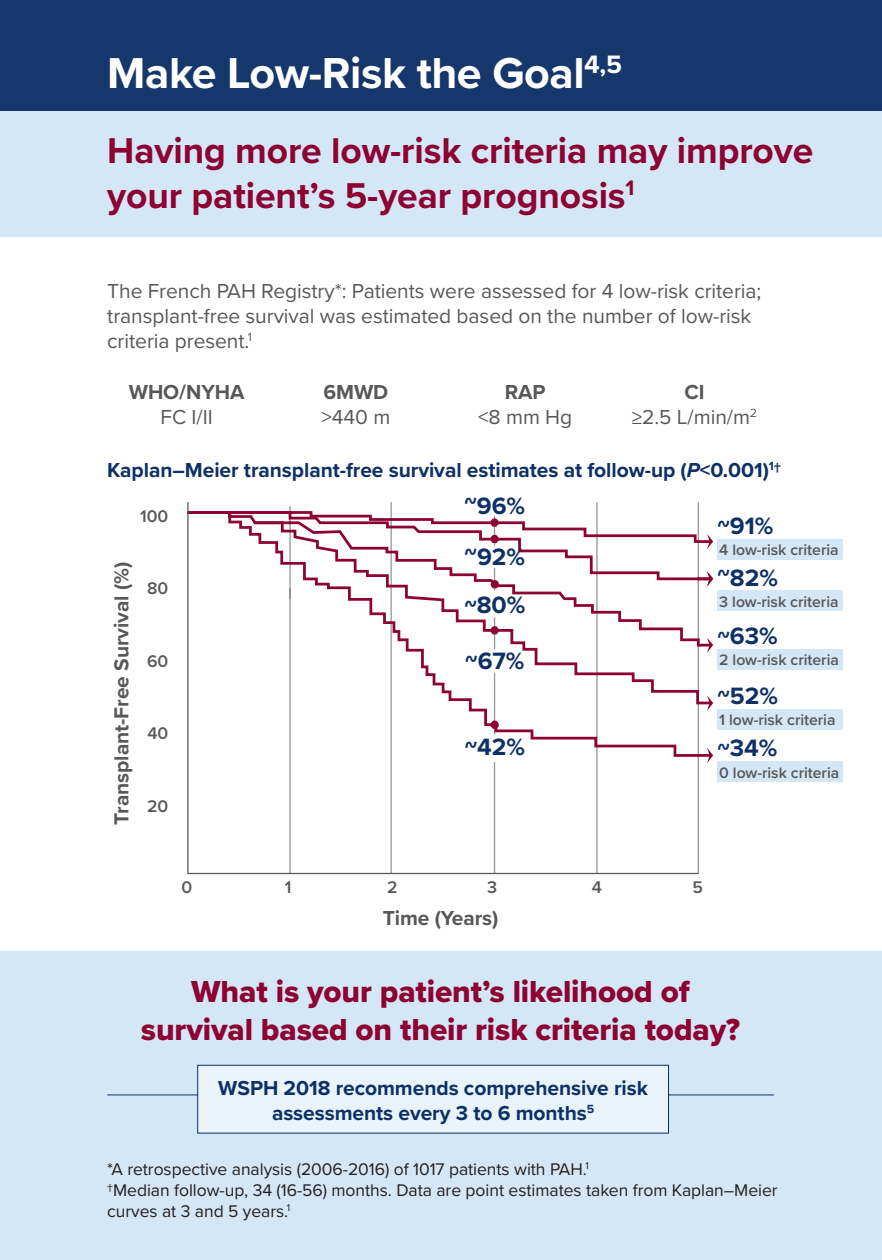
<style>
.page{position:relative;width:882px;height:1260px;background:#fff}
.page>*{position:absolute;margin:0;border:0;box-sizing:border-box;transform-origin:0 0}
.t1{font:700 44.8px "Proxima Nova";letter-spacing:-.01em;color:#fff}
.t2{font:700 37.27px/44.6px "Proxima Nova";letter-spacing:-.005em;color:#8d0233}
.t3{font:31.5px/37.8px "Proxima Nova Extrabld";letter-spacing:-.005em;color:#8d0233;text-align:center}
.t4{font:700 24.5px/52.3px "Proxima Nova";letter-spacing:-.005em;color:#0d3166}
.t5{font:21px/25.2px "Proxima Nova";letter-spacing:-.005em;color:#57585a}
.t6{font:700 21px/25.2px "Proxima Nova";letter-spacing:-.005em;color:#0d3166;text-align:center}
.t7{font:700 21px "Proxima Nova";letter-spacing:-.005em;color:#57585a}
.t8{font:17.5px/21px "Proxima Nova";letter-spacing:-.005em;color:#231f20}
.t9{font:600 17.5px "Proxima Nova";letter-spacing:-.005em;color:#57585a}
.t10{font:600 15.75px "Proxima Nova";letter-spacing:-.005em;color:#57585a}
.s1{font-weight:700}
.s2{font-style:italic}
</style>
<div class="page">
<div style="left:0;top:0;width:882px;height:236px;background:#d4e7f6"></div>
<div style="left:0;top:952px;width:881px;height:308px;background:#d4e7f6"></div>
<div style="left:0;top:0;width:882px;height:110px;background:#16376b"></div>
<hr style="left:107px;top:1095px;width:667px;height:1px;background:#0d3166">
<div style="left:198px;top:1065px;width:471px;height:68px;background:#e9f3fa"></div>
<div style="left:197px;top:1065px;width:472px;height:69px;border:1px solid #0d3166"></div>
<hr style="left:698px;top:502px;width:1px;height:372px;background:#939598">
<hr style="left:494px;top:762px;width:1px;height:112px;background:#939598">
<hr style="left:289px;top:588px;width:2px;height:285px;background:#939598">
<hr style="left:596px;top:502px;width:2px;height:371px;background:#939598">
<hr style="left:391px;top:502px;width:1px;height:371px;background:#939598">
<svg style="left:707px;top:758px;width:4px;height:5px"></svg>
<svg style="left:189px;top:510px;width:524px;height:248px"></svg>
<svg style="left:252px;top:520px;width:461px;height:186px"></svg>
<svg style="left:707px;top:696px;width:6px;height:15px"></svg>
<svg style="left:491px;top:580px;width:8px;height:9px"></svg>
<svg style="left:491px;top:626px;width:8px;height:9px"></svg>
<div style="left:717px;top:539px;width:126px;height:20px;background:#d4e7f6"></div>
<div style="left:717px;top:590px;width:126px;height:20px;background:#d4e7f6"></div>
<div style="left:717px;top:649px;width:126px;height:20px;background:#d4e7f6"></div>
<div style="left:717px;top:709px;width:126px;height:20px;background:#d4e7f6"></div>
<div style="left:717px;top:761px;width:126px;height:20px;background:#d4e7f6"></div>
<hr style="left:188px;top:873px;width:510px;height:1px;background:#57585a">
<hr style="left:187px;top:502px;width:2px;height:372px;background:#57585a">
<h1 class="t1" style="left:107px;top:39px;width:516px">Make Low-Risk the Goal<sup>4,5</sup></h1>
<h2 class="t2" style="left:107px;top:127px;width:708px">Having more low-risk criteria may improve your patient’s 5-year prognosis<sup>1</sup></h2>
<p class="t5" style="left:107px;top:277px;width:656px">The French PAH Registry*: Patients were assessed for 4 low-risk criteria; transplant-free survival was estimated based on the number of low-risk criteria present.<sup>1</sup></p>
<p class="t7" style="left:129px;top:376px;width:117px">WHO/NYHA</p>
<p class="t5" style="left:161px;top:403px;width:54px">FC I/II</p>
<p class="t5" style="left:632px;top:378px;width:127px;text-align:center"><span class="s1">CI<br></span>≥2.5 L/min/m<sup>2</sup></p>
<p class="t7" style="left:323px;top:376px;width:66px">6MWD</p>
<p class="t5" style="left:322px;top:403px;width:70px">&gt;440 m</p>
<p class="t7" style="left:505px;top:376px;width:42px">RAP</p>
<p class="t5" style="left:478px;top:403px;width:96px">&lt;8 mm Hg</p>
<p class="t6" style="left:107px;top:457px;width:675px">Kaplan–Meier transplant-free survival estimates at follow-up (<span class="s2">P</span>&lt;0.001)<sup>1</sup>†</p>
<p class="t9" style="left:140px;top:503px;width:30px">100</p>
<p class="t7" style="left:106px;top:825px;width:264px;rotate:-90deg">Transplant-Free Survival (%)</p>
<p class="t9" style="left:147px;top:575px;width:23px">80</p>
<p class="t9" style="left:147px;top:648px;width:23px">60</p>
<p class="t9" style="left:148px;top:720px;width:22px">40</p>
<p class="t9" style="left:147px;top:793px;width:23px">20</p>
<p class="t4" style="left:465px;top:479px;width:62px">~96%</p>
<p class="t4" style="left:465px;top:530px;width:62px">~92%</p>
<p class="t4" style="left:464px;top:578px;width:62px">~80%</p>
<p class="t4" style="left:465px;top:634px;width:61px">~67%</p>
<p class="t4" style="left:465px;top:720px;width:62px">~42%</p>
<p class="t4" style="left:718px;top:499px;width:57px">~91%</p>
<p class="t10" style="left:719px;top:538px;width:121px">4 low-risk criteria</p>
<p class="t4" style="left:718px;top:551px;width:62px">~82%</p>
<p class="t10" style="left:719px;top:590px;width:121px">3 low-risk criteria</p>
<p class="t4" style="left:718px;top:609px;width:62px">~63%</p>
<p class="t10" style="left:719px;top:648px;width:121px">2 low-risk criteria</p>
<p class="t4" style="left:718px;top:669px;width:62px">~52% ~34%</p>
<p class="t10" style="left:719px;top:708px;width:118px">1 low-risk criteria</p>
<p class="t10" style="left:719px;top:761px;width:121px">0 low-risk criteria</p>
<p class="t9" style="left:182px;top:874px;width:12px">0</p>
<p class="t9" style="left:285px;top:874px;width:8px">1</p>
<p class="t9" style="left:387px;top:874px;width:12px">2</p>
<p class="t9" style="left:487px;top:874px;width:12px">3</p>
<p class="t9" style="left:592px;top:874px;width:12px">4</p>
<p class="t9" style="left:692px;top:874px;width:12px">5</p>
<p class="t7" style="left:383px;top:902px;width:117px">Time (Years)</p>
<h3 class="t3" style="left:141px;top:973px;width:601px">What is your patient’s likelihood of survival based on their risk criteria today?</h3>
<p class="t6" style="left:218px;top:1075px;width:431px">WSPH 2018 recommends comprehensive risk assessments every 3 to 6 months<sup>5</sup></p>
<p class="t8" style="left:107px;top:1158px;width:672px">*A retrospective analysis (2006-2016) of 1017 patients with PAH.<sup>1<br></sup>†Median follow-up, 34 (16-56) months. Data are point estimates taken from Kaplan–Meier curves at 3 and 5 years.<sup>1</sup></p>
</div>
